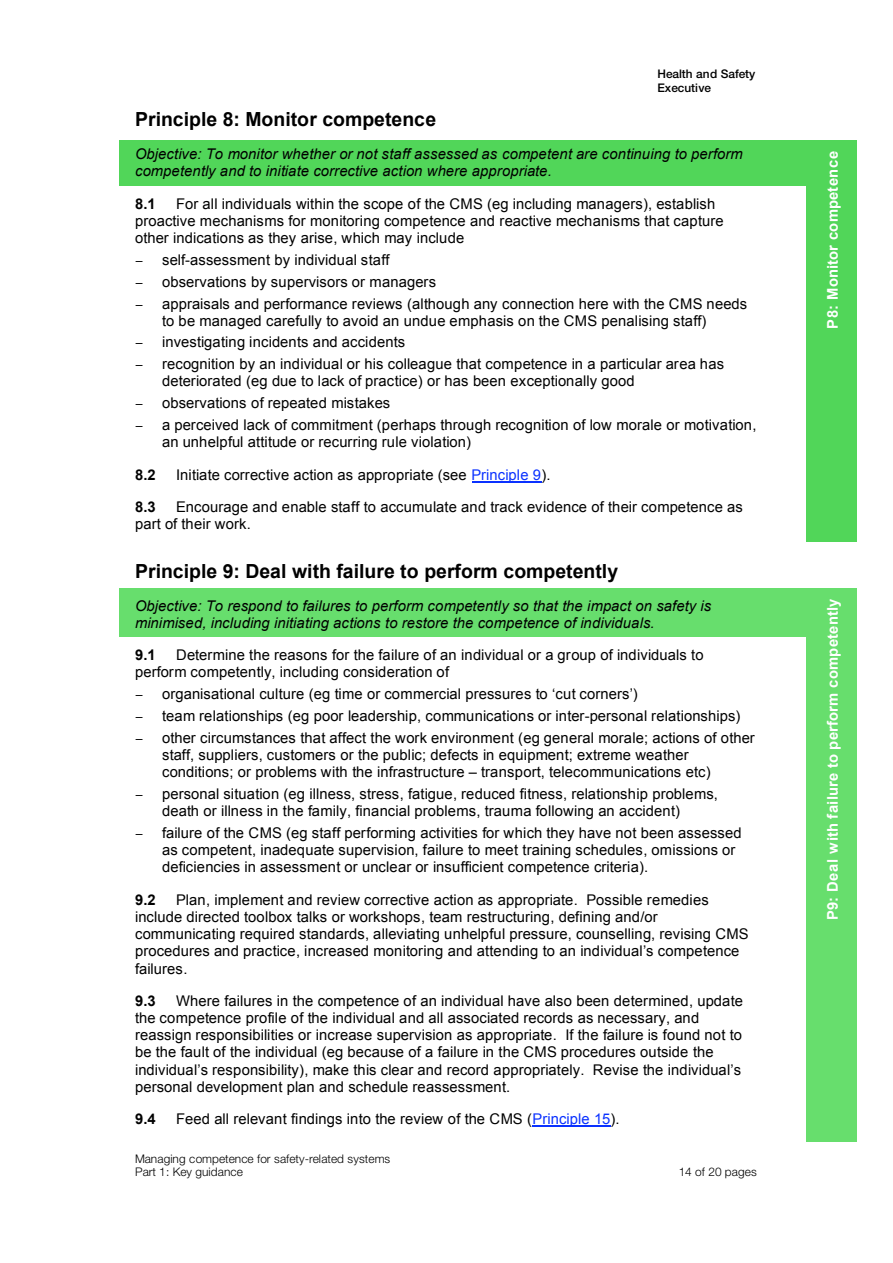
<style>
.page{position:relative;width:893px;height:1263px;background:#fff}
.page>*{position:absolute;margin:0;border:0;box-sizing:border-box;transform-origin:0 0}
.t1{font:700 19.5px "Arial";color:#000}
.t2{font:14.7px/17.2px "Arial";letter-spacing:.005em;color:#000}
.t3{font:italic 14.7px/17.2px "Arial";letter-spacing:.005em;color:#000}
.t4{font:700 14.7px "Arial";letter-spacing:.025em;color:#fff}
.t5{font:700 14.7px "Arial";color:#000}
.t6{font:300 11.85px/13.4px "Helvetica Neue";letter-spacing:-.005em;color:#000}
.t7{font:500 11.85px/13.4px "Helvetica Neue";color:#000}
.s1{color:#0a31ff}
</style>
<div class="page">
<div style="left:119px;top:140px;width:687px;height:46px;background:#51d659"></div>
<div style="left:119px;top:588px;width:687px;height:49px;background:#67de6d"></div>
<hr style="left:471px;top:481px;width:70px;height:1px;background:#0a31ff">
<hr style="left:532px;top:1126px;width:78px;height:1px;background:#0a31ff">
<div style="left:806px;top:140px;width:50px;height:402px;background:#51d659"></div>
<div style="left:806px;top:588px;width:50px;height:554px;background:#67de6d"></div>
<p class="t7" style="left:657px;top:68px;width:99px">Health and Safety<br>Executive</p>
<h1 class="t1" style="left:135px;top:109px;width:302px">Principle 8: Monitor competence</h1>
<p class="t3" style="left:135px;top:145px;width:609px">Objective: To monitor whether or not staff assessed as competent are continuing to perform competently and to initiate corrective action where appropriate.</p>
<p class="t5" style="left:135px;top:196px;width:22px">8.1</p>
<p class="t2" style="left:135px;top:195px;width:590px;text-indent:41px">For all individuals within the scope of the CMS (eg including managers), establish proactive mechanisms for monitoring competence and reactive mechanisms that capture other indications as they arise, which may include</p>
<p class="t2" style="left:162px;top:251px;width:229px">self-assessment by individual staff</p>
<p class="t2" style="left:162px;top:273px;width:275px">observations by supervisors or managers</p>
<p class="t2" style="left:162px;top:295px;width:586px">appraisals and performance reviews (although any connection here with the CMS needs to be managed carefully to avoid an undue emphasis on the CMS penalising staff)</p>
<p class="t2" style="left:162px;top:334px;width:244px">investigating incidents and accidents</p>
<p class="t2" style="left:162px;top:356px;width:563px">recognition by an individual or his colleague that competence in a particular area has deteriorated (eg due to lack of practice) or has been exceptionally good</p>
<p class="t2" style="left:162px;top:395px;width:230px">observations of repeated mistakes</p>
<p class="t2" style="left:162px;top:416px;width:596px">a perceived lack of commitment (perhaps through recognition of low morale or motivation, an unhelpful attitude or recurring rule violation)</p>
<p class="t5" style="left:135px;top:466px;width:22px">8.2</p>
<p class="t2" style="left:176px;top:466px;width:376px">Initiate corrective action as appropriate (see <span class="s1">Principle 9</span>).</p>
<p class="t5" style="left:135px;top:498px;width:22px">8.3</p>
<p class="t2" style="left:135px;top:498px;width:609px;text-indent:41px">Encourage and enable staff to accumulate and track evidence of their competence as part of their work.</p>
<h1 class="t1" style="left:135px;top:560px;width:484px">Principle 9: Deal with failure to perform competently</h1>
<p class="t3" style="left:135px;top:597px;width:577px">Objective: To respond to failures to perform competently so that the impact on safety is minimised, including initiating actions to restore the competence of individuals.</p>
<p class="t5" style="left:135px;top:647px;width:22px">9.1</p>
<p class="t2" style="left:135px;top:647px;width:570px;text-indent:41px">Determine the reasons for the failure of an individual or a group of individuals to perform competently, including consideration of</p>
<p class="t2" style="left:162px;top:685px;width:477px">organisational culture (eg time or commercial pressures to ‘cut corners’)</p>
<p class="t2" style="left:162px;top:707px;width:580px">team relationships (eg poor leadership, communications or inter-personal relationships)</p>
<p class="t2" style="left:162px;top:729px;width:594px">other circumstances that affect the work environment (eg general morale; actions of other staff, suppliers, customers or the public; defects in equipment; extreme weather conditions; or problems with the infrastructure – transport, telecommunications etc)</p>
<p class="t2" style="left:162px;top:785px;width:557px">personal situation (eg illness, stress, fatigue, reduced fitness, relationship problems, death or illness in the family, financial problems, trauma following an accident)</p>
<p class="t2" style="left:162px;top:824px;width:581px">failure of the CMS (eg staff performing activities for which they have not been assessed as competent, inadequate supervision, failure to meet training schedules, omissions or deficiencies in assessment or unclear or insufficient competence criteria).</p>
<p class="t5" style="left:135px;top:891px;width:22px">9.2</p>
<p class="t2" style="left:135px;top:891px;width:615px;text-indent:41px">Plan, implement and review corrective action as appropriate. Possible remedies include directed toolbox talks or workshops, team restructuring, defining and/or communicating required standards, alleviating unhelpful pressure, counselling, revising CMS procedures and practice, increased monitoring and attending to an individual’s competence failures.</p>
<p class="t5" style="left:135px;top:993px;width:22px">9.3</p>
<p class="t2" style="left:135px;top:992px;width:609px;text-indent:41px">Where failures in the competence of an individual have also been determined, update the competence profile of the individual and all associated records as necessary, and reassign responsibilities or increase supervision as appropriate. If the failure is found not to be the fault of the individual (eg because of a failure in the CMS procedures outside the individual’s responsibility), make this clear and record appropriately. Revise the individual’s personal development plan and schedule reassessment.</p>
<p class="t5" style="left:135px;top:1111px;width:22px">9.4</p>
<p class="t2" style="left:176px;top:1111px;width:445px">Feed all relevant findings into the review of the CMS (<span class="s1">Principle 15</span>).</p>
<p class="t6" style="left:135px;top:1153px;width:257px">Managing competence for safety-related systems<br>Part 1: Key guidance</p>
<p class="t6" style="left:678px;top:1166px;width:80px">14 of 20 pages</p>
<p class="t4" style="left:824px;top:329px;width:179px;rotate:-90deg">P8: Monitor competence</p>
<p class="t4" style="left:824px;top:920px;width:323px;rotate:-90deg">P9: Deal with failure to perform competently</p>
</div>
